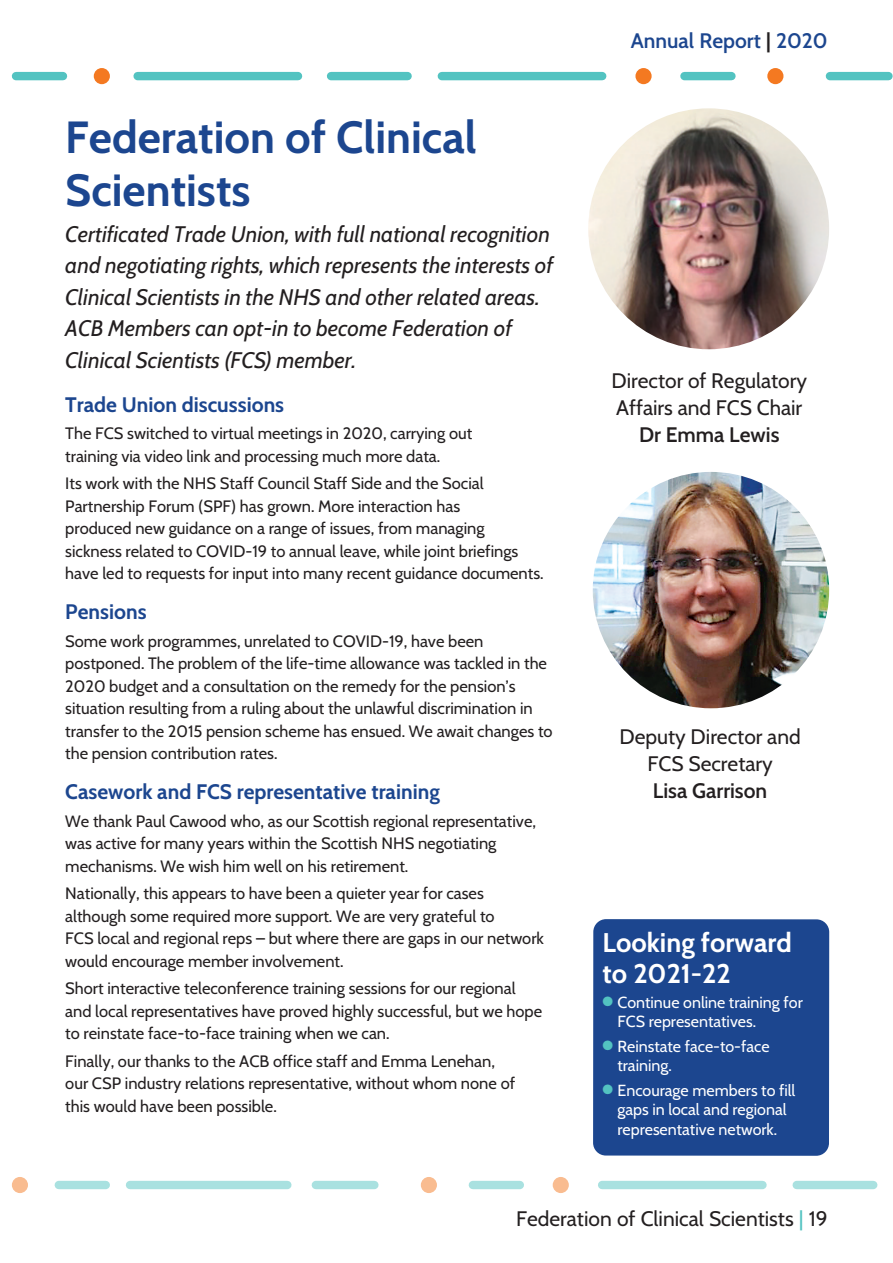
<style>
.page{position:relative;width:893px;height:1263px;background:#fff}
.page>*{position:absolute;margin:0;border:0;box-sizing:border-box;transform-origin:0 0}
.t1{font:700 45px/52.5px "Cabin";color:#1c468f}
.t2{font:700 27px/30.9px "Cabin";color:#fff}
.t3{font:italic 22.5px/31.5px "Cabin";color:#231f20}
.t4{font:21px/27px "Cabin";color:#231f20}
.t5{font:700 21px "Cabin";color:#1c468f}
.t6{font:600 21px "Cabin";color:#231f20}
.t7{font:600 21px "Cabin";color:#1c468f}
.t8{font:16.5px/22.5px "Cabin";color:#231f20}
.t9{font:16.05px/19.5px "Cabin";color:#fff}
.s1{color:#231f20}
.s2{color:#53c3c1}
</style>
<div class="page">
<div style="left:830px;top:72px;width:58px;height:8px;background:#53c3c1"></div>
<div style="left:331px;top:72px;width:77px;height:8px;background:#53c3c1"></div>
<div style="left:442px;top:72px;width:160px;height:8px;background:#53c3c1"></div>
<div style="left:138px;top:72px;width:160px;height:8px;background:#53c3c1"></div>
<div style="left:767px;top:68px;width:16px;height:16px;background:#f47921;border-radius:50%"></div>
<div style="left:635px;top:68px;width:17px;height:16px;background:#f47921;border-radius:50%"></div>
<div style="left:684px;top:72px;width:47px;height:8px;background:#53c3c1"></div>
<div style="left:94px;top:68px;width:16px;height:16px;background:#f47921;border-radius:50%"></div>
<div style="left:16px;top:72px;width:47px;height:8px;background:#53c3c1"></div>
<div style="left:316px;top:1181px;width:58px;height:8px;background:#a9e1e0"></div>
<div style="left:130px;top:1181px;width:157px;height:8px;background:#a9e1e0"></div>
<div style="left:797px;top:1181px;width:76px;height:8px;background:#a9e1e0"></div>
<div style="left:602px;top:1181px;width:160px;height:8px;background:#a9e1e0"></div>
<svg style="left:421px;top:1177px;width:16px;height:16px"></svg>
<svg style="left:12px;top:1177px;width:16px;height:16px"></svg>
<svg style="left:553px;top:1177px;width:16px;height:16px"></svg>
<div style="left:473px;top:1181px;width:47px;height:8px;background:#a9e1e0"></div>
<div style="left:59px;top:1181px;width:47px;height:8px;background:#a9e1e0"></div>
<img style="left:588px;top:108px;width:241px;height:241px;border-radius:50%">
<img style="left:593px;top:472px;width:236px;height:236px;border-radius:50%">
<div style="left:593px;top:919px;width:236px;height:237px;background:#1c468f;border-radius:13px"></div>
<h1 class="t1" style="left:65px;top:111px;width:413px">Federation of Clinical<br>Scientists</h1>
<p class="t3" style="left:65px;top:218px;width:489px">Certificated Trade Union, with full national recognition and negotiating rights, which represents the interests of Clinical Scientists in the NHS and other related areas.<br>ACB Members can opt-in to become Federation of Clinical Scientists (FCS) member.</p>
<p class="t5" style="left:65px;top:392px;width:220px">Trade Union discussions</p>
<p class="t8" style="left:65px;top:422px;width:409px">The FCS switched to virtual meetings in 2020, carrying out training via video link and processing much more data.</p>
<p class="t8" style="left:65px;top:472px;width:480px">Its work with the NHS Staff Council Staff Side and the Social Partnership Forum (SPF) has grown. More interaction has<br>produced new guidance on a range of issues, from managing sickness related to COVID-19 to annual leave, while joint briefings have led to requests for input into many recent guidance documents.</p>
<p class="t5" style="left:65px;top:599px;width:83px">Pensions</p>
<p class="t8" style="left:65px;top:630px;width:489px">Some work programmes, unrelated to COVID-19, have been postponed. The problem of the life-time allowance was tackled in the 2020 budget and a consultation on the remedy for the pension’s situation resulting from a ruling about the unlawful discrimination in transfer to the 2015 pension scheme has ensued. We await changes to the pension contribution rates.</p>
<p class="t5" style="left:65px;top:779px;width:376px">Casework and FCS representative training</p>
<p class="t8" style="left:65px;top:810px;width:472px">We thank Paul Cawood who, as our Scottish regional representative, was active for many years within the Scottish NHS negotiating mechanisms. We wish him well on his retirement.</p>
<p class="t8" style="left:65px;top:882px;width:480px">Nationally, this appears to have been a quieter year for cases although some required more support. We are very grateful to<br>FCS local and regional reps – but where there are gaps in our network would encourage member involvement.</p>
<p class="t8" style="left:65px;top:977px;width:478px">Short interactive teleconference training sessions for our regional and local representatives have proved highly successful, but we hope to reinstate face-to-face training when we can.</p>
<p class="t8" style="left:65px;top:1050px;width:451px">Finally, our thanks to the ACB office staff and Emma Lenehan, our CSP industry relations representative, without whom none of this would have been possible.</p>
<p class="t7" style="left:631px;top:28px;width:198px">Annual Report <span class="s1">|</span> 2020</p>
<p class="t4" style="left:611px;top:367px;width:197px">Director of Regulatory<br>Affairs and FCS Chair</p>
<p class="t6" style="left:639px;top:422px;width:142px">Dr Emma Lewis</p>
<p class="t4" style="left:619px;top:723px;width:183px;text-align:center">Deputy Director and<br>FCS Secretary</p>
<p class="t6" style="left:653px;top:778px;width:116px">Lisa Garrison</p>
<h2 class="t2" style="left:603px;top:927px;width:191px">Looking forward to 2021-22</h2>
<p class="t9" style="left:617px;top:992px;width:187px;text-indent:-15px"><span class="s2">●</span> Continue online training for<br>FCS representatives.</p>
<p class="t9" style="left:617px;top:1036px;width:154px;text-indent:-15px"><span class="s2">●</span> Reinstate face-to-face training.</p>
<p class="t9" style="left:603px;top:1080px;width:194px;text-align:center"><span class="s2">●</span> Encourage members to fill gaps in local and regional representative network.</p>
<p class="t4" style="left:516px;top:1205px;width:313px">Federation of Clinical Scientists <span class="s2">|</span> 19</p>
</div>
